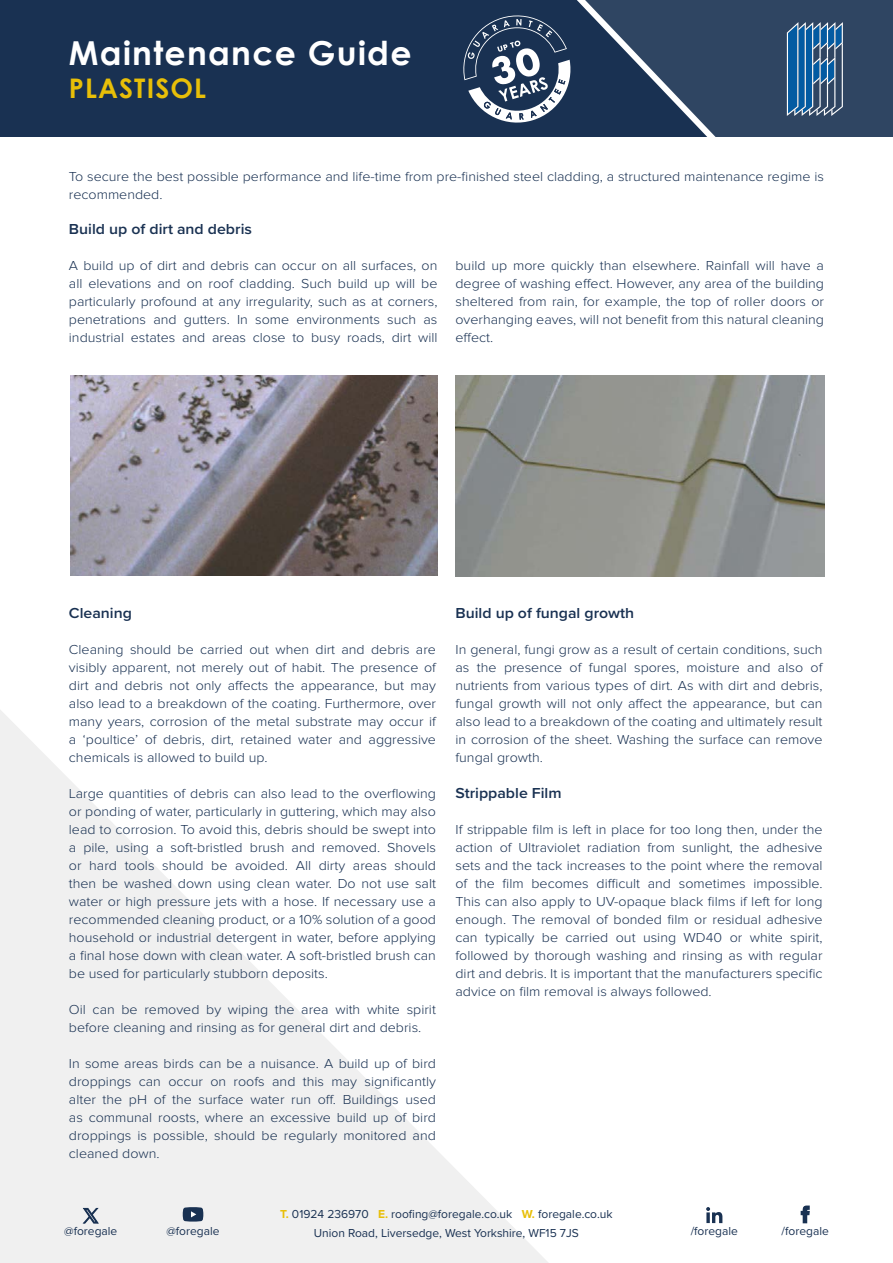
<style>
.page{position:relative;width:893px;height:1263px;background:#fff}
.page>*{position:absolute;margin:0;border:0;box-sizing:border-box;transform-origin:0 0}
.t1{font:700 33px "Century Gothic";letter-spacing:.04em;color:#fff}
.t2{font:700 27px "Century Gothic";letter-spacing:.04em;color:#e8bf08}
.t3{font:600 15px "Proxima Nova";color:#193152;scale:1.06 1}
.t4{font:300 13.5px/18px "Proxima Nova";color:#193152;text-align:justify;scale:1.06 1}
.t5{font:12px/19.2px "Proxima Nova";color:#193152;text-align:center}
.s1{font-weight:700;color:#e8bf08}
</style>
<div class="page">
<svg style="left:0;top:710px;width:548px;height:553px;fill:#f1f1f1"></svg>
<svg style="left:183px;top:1207px;width:20px;height:14px"></svg>
<svg style="left:83px;top:1208px;width:16px;height:15px"></svg>
<svg style="left:800px;top:1205px;width:10px;height:19px"></svg>
<svg style="left:706px;top:1207px;width:16px;height:16px"></svg>
<div style="left:0;top:0;width:92px;height:137px;background:#193152"></div>
<div style="left:92px;top:0;width:370px;height:137px;background:#193152"></div>
<div style="left:751px;top:0;width:142px;height:137px;background:#2f4562"></div>
<svg style="left:787px;top:22px;width:56px;height:94px;background:#44749f"></svg>
<img style="left:70px;top:376px;width:367px;height:199px">
<img style="left:455px;top:376px;width:369px;height:200px">
<svg style="left:462px;top:0;width:289px;height:137px;background:#374c68"></svg>
<h1 class="t1" style="left:69px;top:28px;width:344px">Maintenance Guide</h1>
<h2 class="t2" style="left:69px;top:67px;width:139px">PLASTISOL</h2>
<p class="t4" style="left:69px;top:168px;width:714px">To secure the best possible performance and life-time from pre-finished steel cladding, a structured maintenance regime is recommended.</p>
<p class="t3" style="left:69px;top:217px;width:174px">Build up of dirt and debris</p>
<p class="t4" style="left:69px;top:256px;width:349px">A build up of dirt and debris can occur on all surfaces, on all elevations and on roof cladding. Such build up will be particularly profound at any irregularity, such as at corners, penetrations and gutters. In some environments such as industrial estates and areas close to busy roads, dirt will</p>
<p class="t4" style="left:455px;top:256px;width:349px">build up more quickly than elsewhere. Rainfall will have a degree of washing effect. However, any area of the building sheltered from rain, for example, the top of roller doors or overhanging eaves, will not benefit from this natural cleaning effect.</p>
<p class="t3" style="left:69px;top:601px;width:61px">Cleaning</p>
<p class="t4" style="left:69px;top:640px;width:348px">Cleaning should be carried out when dirt and debris are visibly apparent, not merely out of habit. The presence of dirt and debris not only affects the appearance, but may also lead to a breakdown of the coating. Furthermore, over many years, corrosion of the metal substrate may occur if a ‘poultice’ of debris, dirt, retained water and aggressive chemicals is allowed to build up.</p>
<p class="t4" style="left:69px;top:784px;width:348px">Large quantities of debris can also lead to the overflowing or ponding of water, particularly in guttering, which may also lead to corrosion. To avoid this, debris should be swept into a pile, using a soft-bristled brush and removed. Shovels or hard tools should be avoided. All dirty areas should then be washed down using clean water. Do not use salt water or high pressure jets with a hose. If necessary use a recommended cleaning product, or a 10% solution of a good household or industrial detergent in water, before applying a final hose down with clean water. A soft-bristled brush can be used for particularly stubborn deposits.</p>
<p class="t4" style="left:69px;top:1000px;width:348px">Oil can be removed by wiping the area with white spirit before cleaning and rinsing as for general dirt and debris.</p>
<p class="t4" style="left:69px;top:1054px;width:348px">In some areas birds can be a nuisance. A build up of bird droppings can occur on roofs and this may significantly alter the pH of the surface water run off. Buildings used as communal roosts, where an excessive build up of bird droppings is possible, should be regularly monitored and cleaned down.</p>
<p class="t3" style="left:455px;top:602px;width:170px">Build up of fungal growth</p>
<p class="t4" style="left:455px;top:641px;width:348px">In general, fungi grow as a result of certain conditions, such as the presence of fungal spores, moisture and also of nutrients from various types of dirt. As with dirt and debris, fungal growth will not only affect the appearance, but can also lead to a breakdown of the coating and ultimately result in corrosion of the sheet. Washing the surface can remove fungal growth.</p>
<p class="t3" style="left:455px;top:782px;width:102px">Strippable Film</p>
<p class="t4" style="left:455px;top:821px;width:348px">If strippable film is left in place for too long then, under the action of Ultraviolet radiation from sunlight, the adhesive sets and the tack increases to the point where the removal of the film becomes difficult and sometimes impossible.<br>This can also apply to UV-opaque black films if left for long enough. The removal of bonded film or residual adhesive can typically be carried out using WD40 or white spirit, followed by thorough washing and rinsing as with regular dirt and debris. It is important that the manufacturers specific advice on film removal is always followed.</p>
<p class="t5" style="left:64px;top:1221px;width:55px">@foregale</p>
<p class="t5" style="left:167px;top:1221px;width:55px">@foregale</p>
<p class="t5" style="left:280px;top:1203px;width:334px"><span class="s1">T.</span> 01924 236970 <span class="s1">E.</span> roofing@foregale.co.uk <span class="s1">W.</span> foregale.co.uk<br>Union Road, Liversedge, West Yorkshire, WF15 7JS</p>
<p class="t5" style="left:691px;top:1221px;width:49px">/foregale</p>
<p class="t5" style="left:782px;top:1221px;width:49px">/foregale</p>
</div>
